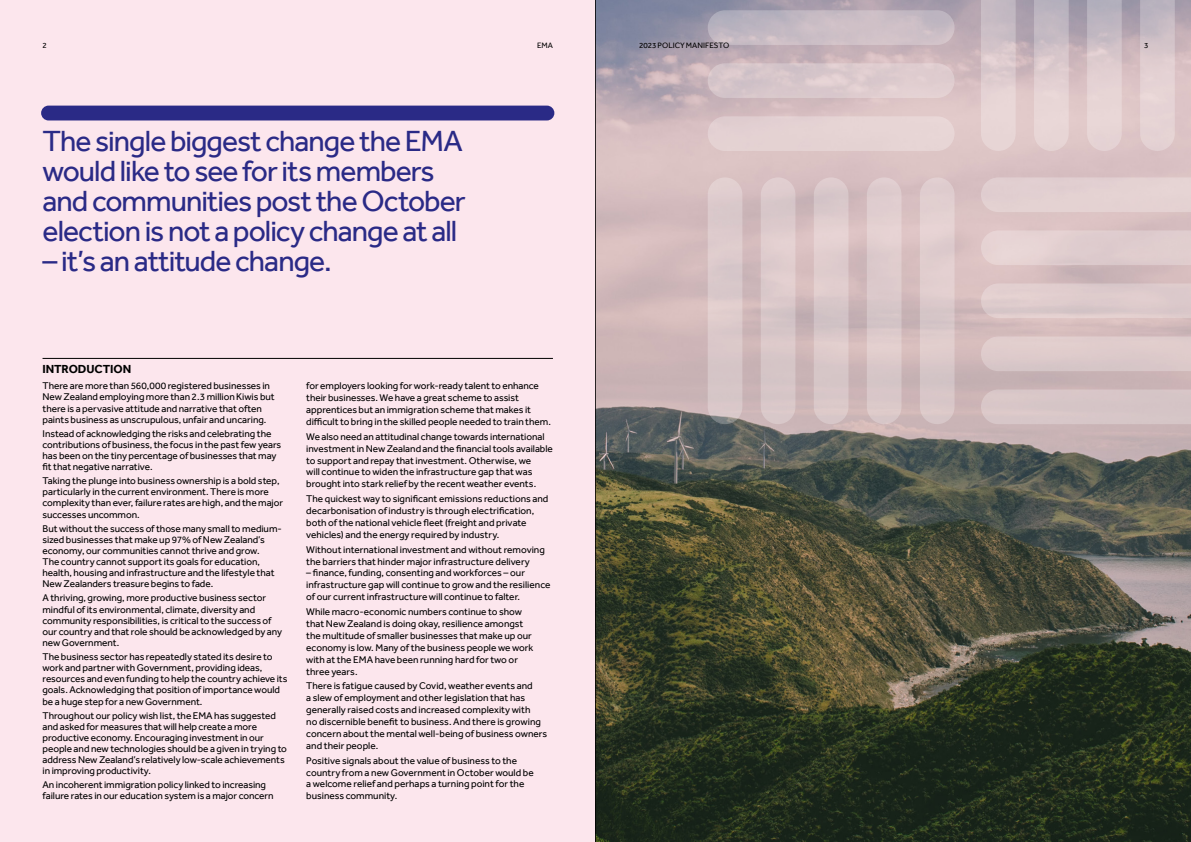
<style>
.page{position:relative;width:1191px;height:842px;background:#fce6ed}
.page>*{position:absolute;margin:0;border:0;box-sizing:border-box;transform-origin:0 0}
.t1{font:30px/30px "Effra";letter-spacing:-.03em;color:#2a2a86}
.t2{font:700 12px "Effra";letter-spacing:-.005em;color:#000}
.t3{font:10px/11.9px "Effra";letter-spacing:-.005em;color:#000}
.t4{font:8px "Effra";letter-spacing:-.005em;color:#000}
</style>
<div class="page">
<img style="left:596px;top:0;width:595px;height:842px">
<div style="left:981px;top:177px;width:210px;height:35px;background:#e4d1d2"></div>
<svg style="left:981px;top:230px;width:210px;height:35px;background:#e1cecf"></svg>
<svg style="left:981px;top:283px;width:210px;height:35px;background:#ddcacb"></svg>
<svg style="left:981px;top:336px;width:210px;height:35px;background:#dcc9c9"></svg>
<div style="left:981px;top:389px;width:210px;height:35px;background:#d6c6c7"></div>
<svg style="left:707px;top:10px;width:247px;height:35px;background:#c5bac3"></svg>
<div style="left:707px;top:63px;width:247px;height:35px;background:#dac9cc;border-radius:17px"></div>
<div style="left:707px;top:116px;width:247px;height:35px;background:#e5d3d3;border-radius:17px"></div>
<div style="left:707px;top:177px;width:35px;height:247px;background:#dac8ca;border-radius:17px"></div>
<div style="left:760px;top:177px;width:35px;height:247px;background:#dac8c9;border-radius:17px"></div>
<div style="left:814px;top:177px;width:34px;height:247px;background:#dbc9ca;border-radius:17px"></div>
<div style="left:867px;top:177px;width:34px;height:247px;background:#dcc9cb;border-radius:17px"></div>
<div style="left:920px;top:177px;width:34px;height:247px;background:#decccc;border-radius:17px"></div>
<svg style="left:981px;top:0;width:34px;height:151px;background:#dacacd"></svg>
<svg style="left:1034px;top:0;width:34px;height:151px;background:#d7c8cc"></svg>
<svg style="left:1087px;top:0;width:34px;height:151px;background:#d7c8cc"></svg>
<svg style="left:1140px;top:0;width:34px;height:151px;background:#d9c9cd"></svg>
<div style="left:41px;top:106px;width:513px;height:14px;background:#2a2a86;border-radius:7px"></div>
<hr style="left:43px;top:358px;width:510px;height:1px;background:#000">
<hr style="left:595px;top:0;width:1px;height:842px;background:#000">
<p class="t4" style="left:43px;top:40px;width:6px">2</p>
<p class="t4" style="left:537px;top:40px;width:17px">EMA</p>
<p class="t4" style="left:639px;top:40px;width:92px">2023 POLICY MANIFESTO</p>
<p class="t4" style="left:1144px;top:40px;width:6px">3</p>
<h1 class="t1" style="left:43px;top:125px;width:425px">The single biggest change the EMA would like to see for its members and communities post the October election is not a policy change at all</h1>
<h1 class="t1" style="left:43px;top:245px;width:291px">– it’s an attitude change.</h1>
<p class="t2" style="left:43px;top:361px;width:90px">INTRODUCTION</p>
<p class="t3" style="left:43px;top:380px;width:234px;line-height:11.2px">There are more than 560,000 registered businesses in New Zealand employing more than 2.3 million Kiwis but there is a pervasive attitude and narrative that often paints business as unscrupulous, unfair and uncaring.</p>
<p class="t3" style="left:43px;top:428px;width:240px;line-height:11.2px">Instead of acknowledging the risks and celebrating the contributions of business, the focus in the past few years has been on the tiny percentage of businesses that may fit that negative narrative.</p>
<p class="t3" style="left:43px;top:475px;width:242px;line-height:11.1px">Taking the plunge into business ownership is a bold step, particularly in the current environment. There is more complexity than ever, failure rates are high, and the major successes uncommon.</p>
<p class="t3" style="left:43px;top:523px;width:241px;line-height:11.1px">But without the success of those many small to medium&shy;sized businesses that make up 97% of New Zealand’s economy, our communities cannot thrive and grow.<br>The country cannot support its goals for education, health, housing and infrastructure and the lifestyle that New Zealanders treasure begins to fade.</p>
<p class="t3" style="left:43px;top:592px;width:241px;line-height:11.1px">A thriving, growing, more productive business sector mindful of its environmental, climate, diversity and community responsibilities, is critical to the success of our country and that role should be acknowledged by any new Government.</p>
<p class="t3" style="left:43px;top:651px;width:247px;line-height:11.1px">The business sector has repeatedly stated its desire to work and partner with Government, providing ideas, resources and even funding to help the country achieve its goals. Acknowledging that position of importance would be a huge step for a new Government.</p>
<p class="t3" style="left:43px;top:709px;width:246px;line-height:11.2px">Throughout our policy wish list, the EMA has suggested and asked for measures that will help create a more productive economy. Encouraging investment in our people and new technologies should be a given in trying to address New Zealand’s relatively low-scale achievements in improving productivity.</p>
<p class="t3" style="left:43px;top:779px;width:233px;line-height:11.1px">An incoherent immigration policy linked to increasing failure rates in our education system is a major concern</p>
<p class="t3" style="left:306px;top:380px;width:246px">for employers looking for work-ready talent to enhance their businesses. We have a great scheme to assist apprentices but an immigration scheme that makes it difficult to bring in the skilled people needed to train them.</p>
<p class="t3" style="left:306px;top:430px;width:248px">We also need an attitudinal change towards international investment in New Zealand and the financial tools available to support and repay that investment. Otherwise, we<br>will continue to widen the infrastructure gap that was brought into stark relief by the recent weather events.</p>
<p class="t3" style="left:306px;top:493px;width:244px">The quickest way to significant emissions reductions and decarbonisation of industry is through electrification, both of the national vehicle fleet (freight and private vehicles) and the energy required by industry.</p>
<p class="t3" style="left:306px;top:543px;width:240px">Without international investment and without removing the barriers that hinder major infrastructure delivery</p>
<p class="t3" style="left:306px;top:567px;width:246px">– finance, funding, consenting and workforces – our infrastructure gap will continue to grow and the resilience of our current infrastructure will continue to falter.</p>
<p class="t3" style="left:306px;top:606px;width:229px">While macro-economic numbers continue to show that New Zealand is doing okay, resilience amongst the multitude of smaller businesses that make up our economy is low. Many of the business people we work with at the EMA have been running hard for two or three years.</p>
<p class="t3" style="left:306px;top:680px;width:242px">There is fatigue caused by Covid, weather events and<br>a slew of employment and other legislation that has generally raised costs and increased complexity with<br>no discernible benefit to business. And there is growing concern about the mental well-being of business owners and their people.</p>
<p class="t3" style="left:306px;top:754px;width:229px">Positive signals about the value of business to the country from a new Government in October would be a welcome relief and perhaps a turning point for the business community.</p>
</div>
